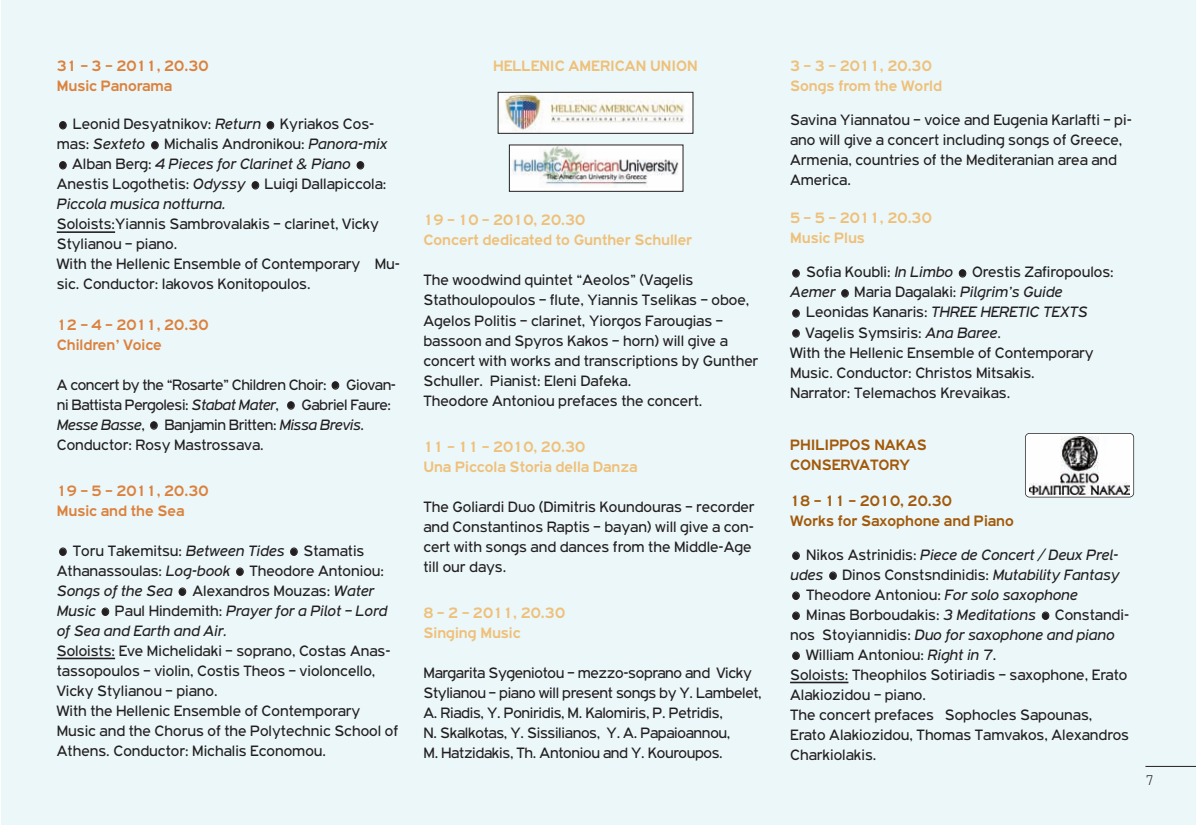
<style>
.page{position:relative;width:1196px;height:825px;background:#fff}
.page>*{position:absolute;margin:0;border:0;box-sizing:border-box;transform-origin:0 0}
.t1{font:16px/20px "PF Highway Gothic Ext";color:#231f20;scale:.9 1}
.t2{font:italic 16px "PF Highway Gothic Ext";color:#231f20;scale:.9 1}
.t3{font:16px/20px "PF Highway Gothic Ext";letter-spacing:-.02em;color:#231f20;scale:.9 1}
.t4{font:700 16px/20px "PF Highway Gothic Ext";color:#efc079;scale:.9 1}
.t5{font:700 16px/20px "PF Highway Gothic Ext";color:#dc813d;scale:.9 1}
.t6{font:16px/20px "PF Highway Gothic Ext";letter-spacing:-.025em;color:#231f20;scale:.9 1}
.t7{font:700 16px/20px "PF Highway Gothic Ext";color:#a25909;scale:.9 1}
.t8{font:16px "Courier";color:#231f20;scale:.9 1}
.s1{font-style:italic}
.s2{font-style:normal}
</style>
<div class="page">
<div style="left:1px;top:0;width:1195px;height:824px;background:#ebf7f9"></div>
<svg style="left:60px;top:122px;width:6px;height:7px"></svg>
<svg style="left:267px;top:122px;width:7px;height:7px"></svg>
<svg style="left:152px;top:142px;width:6px;height:7px"></svg>
<svg style="left:60px;top:162px;width:6px;height:7px"></svg>
<svg style="left:357px;top:162px;width:7px;height:7px"></svg>
<svg style="left:252px;top:182px;width:7px;height:7px"></svg>
<svg style="left:332px;top:382px;width:7px;height:7px"></svg>
<svg style="left:288px;top:402px;width:6px;height:7px"></svg>
<svg style="left:151px;top:422px;width:6px;height:7px"></svg>
<svg style="left:60px;top:548px;width:6px;height:7px"></svg>
<svg style="left:291px;top:548px;width:6px;height:7px"></svg>
<svg style="left:237px;top:568px;width:6px;height:7px"></svg>
<svg style="left:179px;top:588px;width:7px;height:7px"></svg>
<svg style="left:102px;top:608px;width:7px;height:7px"></svg>
<svg style="left:793px;top:270px;width:6px;height:7px"></svg>
<svg style="left:959px;top:270px;width:7px;height:7px"></svg>
<svg style="left:842px;top:290px;width:6px;height:7px"></svg>
<svg style="left:793px;top:310px;width:6px;height:7px"></svg>
<svg style="left:793px;top:330px;width:6px;height:7px"></svg>
<svg style="left:793px;top:552px;width:6px;height:7px"></svg>
<svg style="left:830px;top:572px;width:6px;height:7px"></svg>
<svg style="left:793px;top:592px;width:6px;height:7px"></svg>
<svg style="left:793px;top:612px;width:6px;height:7px"></svg>
<svg style="left:1042px;top:612px;width:7px;height:7px"></svg>
<svg style="left:793px;top:652px;width:6px;height:7px"></svg>
<p class="t5" style="left:57px;top:56px;width:170px">31 – 3 – 2011, 20.30<br>Music Panorama</p>
<p class="t1" style="left:73px;top:114px;width:336px">Leonid Desyatnikov: <span class="s1">Return</span> Kyriakos Cos-</p>
<p class="t1" style="left:57px;top:134px;width:369px">mas: <span class="s1">Sexteto</span> Michalis Andronikou: <span class="s1">Panora-mix</span></p>
<p class="t2" style="left:72px;top:155px;width:311px"><span class="s2">Alban Berg:</span> 4 Pieces for Clarinet &amp; Piano</p>
<p class="t1" style="left:57px;top:174px;width:368px">Anestis Logothetis: <span class="s1">Odyssy</span> Luigi Dallapiccola:</p>
<p class="t2" style="left:57px;top:195px;width:189px">Piccola musica notturna.</p>
<p class="t1" style="left:57px;top:214px;width:359px">Soloists:Yiannis Sambrovalakis – clarinet, Vicky</p>
<p class="t1" style="left:57px;top:234px;width:136px">Stylianou – piano.</p>
<p class="t1" style="left:57px;top:254px;width:383px">With the Hellenic Ensemble of Contemporary Mu-</p>
<p class="t1" style="left:57px;top:274px;width:284px">sic. Conductor: Iakovos Konitopoulos.</p>
<p class="t5" style="left:57px;top:314px;width:170px">12 – 4 – 2011, 20.30<br>Children’ Voice</p>
<p class="t6" style="left:57px;top:374px;width:379px">A concert by the “Rosarte” Children Choir: Giovan&shy;ni Battista Pergolesi: <span class="s1">Stabat Mater</span>,</p>
<p class="t1" style="left:57px;top:394px;width:373px;text-indent:245px">Gabriel Faure:<br><span class="s1">Messe Basse</span>, Banjamin Britten: <span class="s1">Missa Brevis</span>.<br>Conductor: Rosy Mastrossava.</p>
<p class="t5" style="left:57px;top:480px;width:170px">19 – 5 – 2011, 20.30<br>Music and the Sea</p>
<p class="t1" style="left:57px;top:540px;width:381px;text-indent:16px">Toru Takemitsu: <span class="s1">Between Tides</span> Stamatis Athanassoulas: <span class="s1">Log-book</span> Theodore Antoniou:<br><span class="s1">Songs of the Sea</span> Alexandros Mouzas: <span class="s1">Water Music</span> Paul Hindemith: <span class="s1">Prayer for a Pilot – Lord of Sea and Earth and Air.<br></span>Soloists: Eve Michelidaki – soprano, Costas Anas&shy;tassopoulos – violin, Costis Theos – violoncello, Vicky Stylianou – piano.<br>With the Hellenic Ensemble of Contemporary Music and the Chorus of the Polytechnic School of Athens. Conductor: Michalis Economou.</p>
<p class="t4" style="left:493px;top:56px;width:229px">HELLENIC AMERICAN UNION</p>
<p class="t4" style="left:423px;top:210px;width:300px">19 – 10 – 2010, 20.30<br>Concert dedicated to Gunther Schuller</p>
<p class="t1" style="left:423px;top:270px;width:374px">Τhe woodwind quintet “Aeolos” (Vagelis Stathoulopoulos – flute, Yiannis Tselikas – oboe, Agelos Politis – clarinet, Yiorgos Farougias – bassoon and Spyros Kakos – horn) will give a concert with works and transcriptions by Gunther Schuller. Pianist: Eleni Dafeka.<br>Theodore Antoniou prefaces the concert.</p>
<p class="t4" style="left:423px;top:436px;width:239px">11 – 11 – 2010, 20.30<br>Una Piccola Storia della Danza</p>
<p class="t1" style="left:423px;top:496px;width:369px">The Goliardi Duo (Dimitris Koundouras – recorder and Constantinos Raptis – bayan) will give a con&shy;cert with songs and dances from the Middle-Age till our days.</p>
<p class="t4" style="left:423px;top:602px;width:159px">8 – 2 – 2011, 20.30<br>Singing Music</p>
<p class="t3" style="left:423px;top:662px;width:377px">Margarita Sygeniotou – mezzo-soprano and Vicky Stylianou – piano will present songs by Y. Lambelet, A. Riadis, Y. Poniridis, M. Kalomiris, P. Petridis,<br>N. Skalkotas, Y. Sissilianos, Y. A. Papaioannou,<br>M. Hatzidakis, Th. Antoniou and Y. Kouroupos.</p>
<p class="t4" style="left:790px;top:56px;width:170px">3 – 3 – 2011, 20.30<br>Songs from the World</p>
<p class="t1" style="left:790px;top:110px;width:381px">Savina Yiannatou – voice and Eugenia Karlafti – pi&shy;ano will give a concert including songs of Greece, Armenia, countries of the Mediteranian area and America.</p>
<p class="t4" style="left:790px;top:208px;width:159px">5 – 5 – 2011, 20.30<br>Music Plus</p>
<p class="t1" style="left:806px;top:262px;width:343px">Sofia Koubli: <span class="s1">In Limbo</span> Orestis Zafiropoulos:</p>
<p class="t2" style="left:790px;top:283px;width:304px">Aemer <span class="s2">Maria Dagalaki:</span> Pilgrim’s Guide</p>
<p class="t2" style="left:806px;top:303px;width:314px"><span class="s2">Leonidas Kanaris:</span> THREE HERETIC TEXTS</p>
<p class="t1" style="left:805px;top:322px;width:219px">Vagelis Symsiris: <span class="s1">Ana Baree</span>.</p>
<p class="t1" style="left:790px;top:342px;width:339px">With the Hellenic Ensemble of Contemporary</p>
<p class="t1" style="left:790px;top:362px;width:273px">Music. Conductor: Christos Mitsakis.</p>
<p class="t1" style="left:790px;top:382px;width:246px">Narrator: Telemachos Krevaikas.</p>
<p class="t7" style="left:790px;top:434px;width:153px">PHILIPPOS NAKAS<br>CONSERVATORY</p>
<p class="t7" style="left:790px;top:490px;width:250px">18 – 11 – 2010, 20.30<br>Works for Saxophone and Piano</p>
<p class="t2" style="left:806px;top:545px;width:348px"><span class="s2">Nikos Astrinidis:</span> Piece de Concert / Deux Prel-</p>
<p class="t2" style="left:790px;top:565px;width:368px">udes <span class="s2">Dinos Constsndinidis:</span> Mutability Fantasy</p>
<p class="t1" style="left:806px;top:584px;width:303px">Theodore Antoniou: <span class="s1">For solo saxophone</span></p>
<p class="t1" style="left:806px;top:604px;width:360px">Minas Borboudakis: <span class="s1">3 Meditations</span> Constandi-</p>
<p class="t2" style="left:790px;top:625px;width:362px"><span class="s2">nos Stoyiannidis:</span> Duo for saxophone and piano</p>
<p class="t1" style="left:806px;top:644px;width:213px">William Antoniou: <span class="s1">Right in 7</span>.</p>
<p class="t1" style="left:790px;top:664px;width:376px">Soloists: Theophilos Sotiriadis – saxophone, Erato</p>
<p class="t1" style="left:790px;top:684px;width:153px">Alakiozidou – piano.</p>
<p class="t1" style="left:790px;top:704px;width:337px">The concert prefaces Sophocles Sapounas,</p>
<p class="t1" style="left:790px;top:724px;width:378px">Erato Alakiozidou, Thomas Tamvakos, Alexandros</p>
<p class="t1" style="left:790px;top:744px;width:98px">Charkiolakis.</p>
<p class="t8" style="left:1145px;top:774px;width:11px">7</p>
</div>
